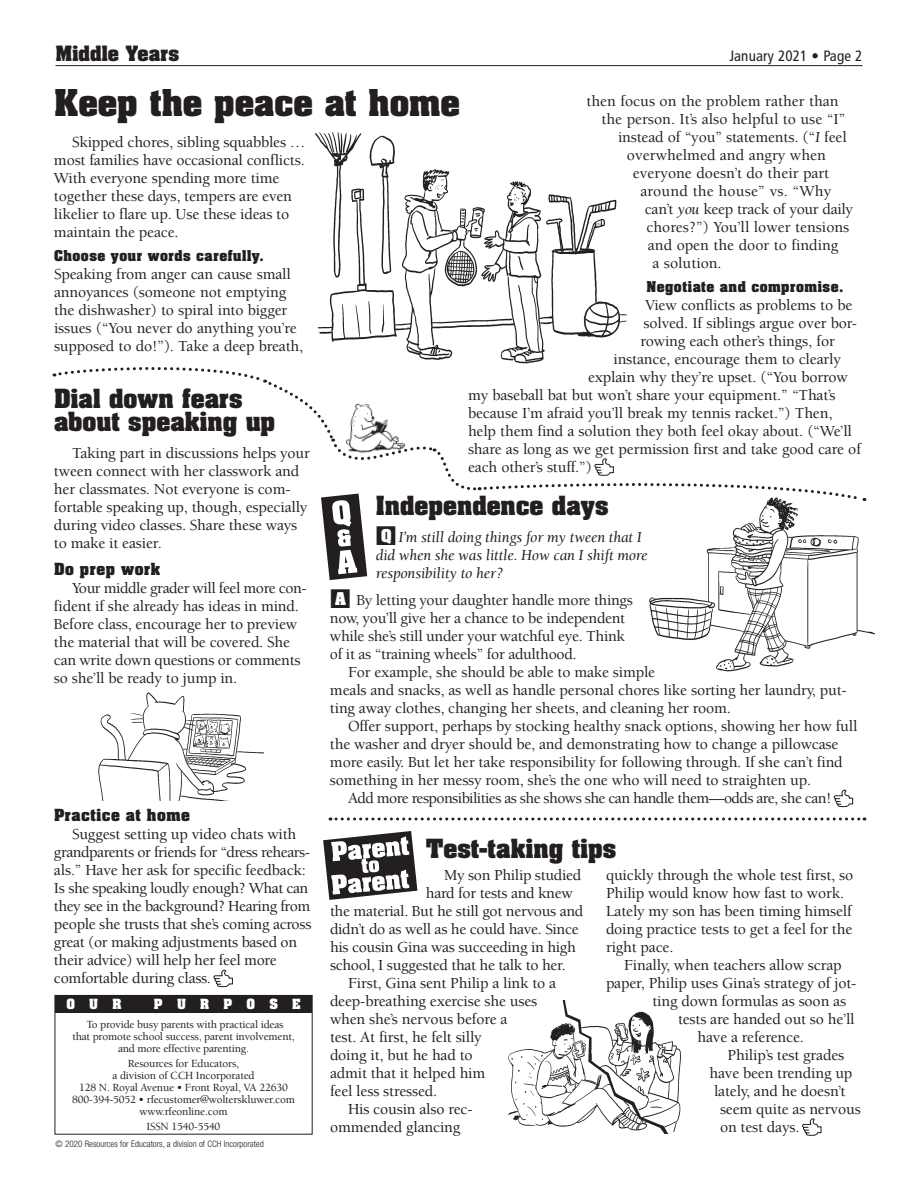
<style>
.page{position:relative;width:918px;height:1188px;background:#fff}
.page>*{position:absolute;margin:0;border:0;box-sizing:border-box;transform-origin:0 0}
.t1{font:700 31.5px "Aachen";letter-spacing:-.005em;color:#231f20}
.t2{font:700 22.5px/22.5px "Aachen";color:#231f20}
.t3{font:700 18px "Aachen";color:#231f20}
.t4{font:500 15.75px/18px "Berkeley Std";letter-spacing:-.01em;color:#231f20}
.t5{font:italic 15.75px/18px "Berkeley Std";letter-spacing:-.01em;color:#231f20}
.t6{font:500 15.75px "Berkeley Std";letter-spacing:-.035em;color:#231f20}
.t7{font:500 15.75px "Berkeley Std";letter-spacing:.01em;color:#231f20}
.t8{font:condensed 15px "Frutiger LT Pro";letter-spacing:.01em;color:#231f20}
.t9{font:700 14.25px "Aachen";letter-spacing:.035em;color:#231f20}
.t10{font:700 12.75px "Aachen";letter-spacing:.04em;color:#231f20}
.t11{font:700 12px "Aachen";letter-spacing:1.195em;color:#fff}
.t12{font:500 11.25px/12px "Berkeley Std";letter-spacing:-.015em;color:#231f20;text-align:center}
.t13{font:300 condensed 9px "Helvetica Neue";color:#231f20}
.s1{font-weight:400;font-style:italic}
.s2{font-family:"Aachen";font-weight:700;font-style:normal;font-size:15px;color:#fff}
.s3{font-family:"Aachen";font-weight:700;font-size:15px;color:#fff}
</style>
<div class="page">
<div style="left:55px;top:995px;width:257px;height:18px;background:#231f20"></div>
<hr style="left:56px;top:65px;width:806px;height:1px;background:#231f20">
<svg style="left:330px;top:818px;width:535px;height:2px"></svg>
<svg style="left:834px;top:789px;width:19px;height:19px"></svg>
<svg style="left:213px;top:969px;width:20px;height:19px"></svg>
<svg style="left:802px;top:1118px;width:20px;height:18px"></svg>
<svg style="left:323px;top:831px;width:94px;height:69px"></svg>
<svg style="left:54px;top:367px;width:785px;height:213px"></svg>
<img style="left:98px;top:692px;width:165px;height:109px">
<img style="left:294px;top:132px;width:350px;height:250px">
<img style="left:633px;top:494px;width:242px;height:178px">
<img style="left:335px;top:399px;width:77px;height:59px">
<img style="left:508px;top:1001px;width:173px;height:133px">
<h1 class="t3" style="left:56px;top:40px;width:125px">Middle Years</h1>
<h1 class="t8" style="left:729px;top:47px;width:135px">January 2021 • Page 2</h1>
<p class="t4" style="left:586px;top:92px;width:254px">then focus on the problem rather than</p>
<p class="t4" style="left:601px;top:110px;width:246px">the person. It’s also helpful to use “I”</p>
<p class="t4" style="left:618px;top:128px;width:230px">instead of “you” statements. (“<span class="s1">I</span> feel</p>
<p class="t4" style="left:627px;top:146px;width:200px">overwhelmed and angry when</p>
<p class="t4" style="left:633px;top:164px;width:198px">everyone doesn’t do their part</p>
<p class="t7" style="left:640px;top:182px;width:192px">around the house” vs. “Why</p>
<p class="t4" style="left:645px;top:200px;width:210px">can’t <span class="s1">you</span> keep track of your daily</p>
<p class="t4" style="left:646px;top:218px;width:204px">chores?”) You’ll lower tensions</p>
<p class="t4" style="left:648px;top:236px;width:192px">and open the door to finding</p>
<p class="t4" style="left:652px;top:254px;width:71px">a solution.</p>
<p class="t10" style="left:646px;top:277px;width:198px">Negotiate and compromise.</p>
<p class="t4" style="left:645px;top:296px;width:209px">View conflicts as problems to be</p>
<p class="t4" style="left:644px;top:314px;width:215px">solved. If siblings argue over bor-</p>
<p class="t4" style="left:640px;top:332px;width:196px">rowing each other’s things, for</p>
<p class="t4" style="left:614px;top:350px;width:229px">instance, encourage them to clearly</p>
<p class="t4" style="left:588px;top:368px;width:261px">explain why they’re upset. (“You borrow</p>
<p class="t4" style="left:468px;top:386px;width:369px">my baseball bat but won’t share your equipment.” “That’s</p>
<p class="t4" style="left:468px;top:404px;width:366px">because I’m afraid you’ll break my tennis racket.”) Then,</p>
<p class="t4" style="left:468px;top:422px;width:385px">help them find a solution they both feel okay about. (“We’ll</p>
<p class="t4" style="left:468px;top:440px;width:394px">share as long as we get permission first and take good care of</p>
<p class="t4" style="left:468px;top:458px;width:125px">each other’s stuff.”)</p>
<h2 class="t2" style="left:376px;top:494px;width:234px">Independence days</h2>
<p class="t5" style="left:376px;top:528px;width:273px">■<span class="s2">Q</span> I’m still doing things for my tween that I did when she was little. How can I shift more responsibility to her?</p>
<p class="t4" style="left:330px;top:591px;width:304px">■<span class="s3">A</span> By letting your daughter handle more things</p>
<p class="t4" style="left:330px;top:609px;width:297px">now, you’ll give her a chance to be independent</p>
<p class="t4" style="left:330px;top:627px;width:296px">while she’s still under your watchful eye. Think</p>
<p class="t4" style="left:330px;top:645px;width:248px">of it as “training wheels” for adulthood.</p>
<p class="t4" style="left:348px;top:663px;width:309px">For example, she should be able to make simple</p>
<p class="t4" style="left:330px;top:681px;width:518px">meals and snacks, as well as handle personal chores like sorting her laundry, put-</p>
<p class="t4" style="left:330px;top:699px;width:402px">ting away clothes, changing her sheets, and cleaning her room.</p>
<p class="t4" style="left:348px;top:717px;width:511px">Offer support, perhaps by stocking healthy snack options, showing her how full</p>
<p class="t4" style="left:330px;top:735px;width:510px">the washer and dryer should be, and demonstrating how to change a pillowcase</p>
<p class="t4" style="left:330px;top:753px;width:514px">more easily. But let her take responsibility for following through. If she can’t find</p>
<p class="t4" style="left:330px;top:771px;width:483px">something in her messy room, she’s the one who will need to straighten up.</p>
<p class="t6" style="left:348px;top:790px;width:485px">Add more responsibilities as she shows she can handle them—odds are, she can!</p>
<h2 class="t1" style="left:54px;top:80px;width:408px">Keep the peace at home</h2>
<p class="t4" style="left:54px;top:133px;width:253px;text-indent:18px">Skipped chores, sibling squabbles … most families have occasional conflicts.<br>With everyone spending more time together these days, tempers are even likelier to flare up. Use these ideas to maintain the peace.</p>
<p class="t10" style="left:54px;top:246px;width:211px">Choose your words carefully.</p>
<p class="t4" style="left:54px;top:265px;width:251px">Speaking from anger can cause small annoyances (someone not emptying the dishwasher) to spiral into bigger issues (“You never do anything you’re supposed to do!”). Take a deep breath,</p>
<h2 class="t2" style="left:54px;top:387px;width:223px">Dial down fears about speaking up</h2>
<p class="t4" style="left:54px;top:444px;width:258px;text-indent:18px">Taking part in discussions helps your tween connect with her classwork and her classmates. Not everyone is com&shy;fortable speaking up, though, especially during video classes. Share these ways to make it easier.</p>
<p class="t9" style="left:54px;top:559px;width:108px">Do prep work</p>
<p class="t4" style="left:54px;top:579px;width:254px;text-indent:18px">Your middle grader will feel more con&shy;fident if she already has ideas in mind.<br>Before class, encourage her to preview the material that will be covered. She can write down questions or comments so she’ll be ready to jump in.</p>
<p class="t9" style="left:54px;top:805px;width:137px">Practice at home</p>
<p class="t4" style="left:54px;top:825px;width:259px;text-indent:18px">Suggest setting up video chats with grandparents or friends for “dress rehears&shy;als.” Have her ask for specific feedback:<br>Is she speaking loudly enough? What can they see in the background? Hearing from people she trusts that she’s coming across great (or making adjustments based on their advice) will help her feel more comfortable during class.</p>
<h2 class="t2" style="left:426px;top:837px;width:192px">Test-taking tips</h2>
<p class="t4" style="left:606px;top:866px;width:249px">quickly through the whole test first, so</p>
<p class="t4" style="left:606px;top:884px;width:240px">Philip would know how fast to work.</p>
<p class="t4" style="left:606px;top:902px;width:247px">Lately my son has been timing himself</p>
<p class="t4" style="left:606px;top:920px;width:248px">doing practice tests to get a feel for the</p>
<p class="t4" style="left:606px;top:938px;width:69px">right pace.</p>
<p class="t4" style="left:624px;top:956px;width:219px">Finally, when teachers allow scrap</p>
<p class="t4" style="left:606px;top:974px;width:252px">paper, Philip uses Gina’s strategy of jot-</p>
<p class="t4" style="left:653px;top:992px;width:195px">ting down formulas as soon as</p>
<p class="t4" style="left:678px;top:1010px;width:178px">tests are handed out so he’ll</p>
<p class="t4" style="left:698px;top:1028px;width:108px">have a reference.</p>
<p class="t4" style="left:728px;top:1046px;width:118px">Philip’s test grades</p>
<p class="t4" style="left:710px;top:1064px;width:144px">have been trending up</p>
<p class="t4" style="left:714px;top:1082px;width:133px">lately, and he doesn’t</p>
<p class="t4" style="left:720px;top:1100px;width:142px">seem quite as nervous</p>
<p class="t4" style="left:720px;top:1118px;width:81px">on test days.</p>
<p class="t4" style="left:444px;top:866px;width:139px">My son Philip studied</p>
<p class="t4" style="left:426px;top:884px;width:148px">hard for tests and knew</p>
<p class="t4" style="left:330px;top:902px;width:255px">the material. But he still got nervous and</p>
<p class="t4" style="left:330px;top:920px;width:250px">didn’t do as well as he could have. Since</p>
<p class="t4" style="left:330px;top:938px;width:247px">his cousin Gina was succeeding in high</p>
<p class="t4" style="left:330px;top:956px;width:237px">school, I suggested that he talk to her.</p>
<p class="t4" style="left:348px;top:974px;width:210px">First, Gina sent Philip a link to a</p>
<p class="t4" style="left:330px;top:992px;width:209px">deep-breathing exercise she uses</p>
<p class="t4" style="left:330px;top:1010px;width:179px">when she’s nervous before a</p>
<p class="t4" style="left:330px;top:1028px;width:153px">test. At first, he felt silly</p>
<p class="t4" style="left:330px;top:1046px;width:144px">doing it, but he had to</p>
<p class="t4" style="left:330px;top:1064px;width:157px">admit that it helped him</p>
<p class="t4" style="left:330px;top:1082px;width:109px">feel less stressed.</p>
<p class="t4" style="left:348px;top:1100px;width:126px">His cousin also rec-</p>
<p class="t4" style="left:330px;top:1118px;width:132px">ommended glancing</p>
<p class="t11" style="left:66px;top:996px;width:57px">OUR</p>
<p class="t11" style="left:154px;top:996px;width:148px">PURPOSE</p>
<p class="t12" style="left:72px;top:1018px;width:224px">To provide busy parents with practical ideas<br>that promote school success, parent involvement, and more effective parenting.</p>
<p class="t12" style="left:72px;top:1057px;width:224px">Resources for Educators,<br>a division of CCH Incorporated<br>128 N. Royal Avenue • Front Royal, VA 22630<br>800-394-5052 • rfecustomer@wolterskluwer.com www.rfeonline.com</p>
<p class="t12" style="left:147px;top:1120px;width:75px">ISSN 1540-5540</p>
<p class="t13" style="left:56px;top:1139px;width:210px">© 2020 Resources for Educators, a division of CCH Incorporated</p>
</div>
